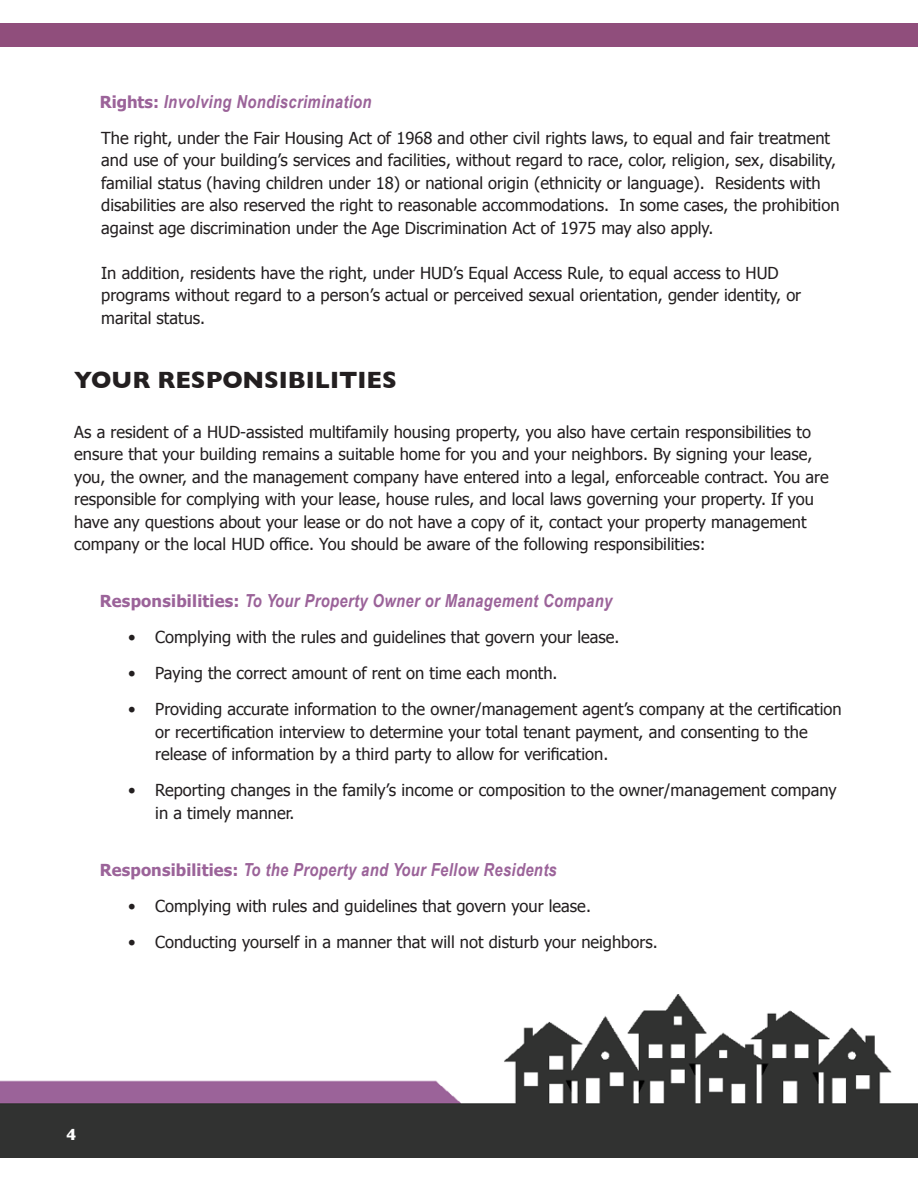
<style>
.page{position:relative;width:918px;height:1188px;background:#fff}
.page>*{position:absolute;margin:0;border:0;box-sizing:border-box;transform-origin:0 0}
.t1{font:700 24px "Gill Sans";color:#231f20}
.Subheads_a{font:italic 700 18px "Arial Narrow";letter-spacing:.02em;color:#9b6399}
.Body{font:16.5px/22.5px "Tahoma";color:#231f20}
.t2{font:700 16.5px "Gill Sans";color:#fff}
.s1{font-family:"Tahoma";font-style:normal;font-size:16.5px}
</style>
<div class="page">
<img style="left:0;top:994px;width:918px;height:164px">
<div style="left:0;top:23px;width:918px;height:24px;background:#904e7c"></div>
<p class="Subheads_a" style="left:100px;top:88px;width:273px"><span class="s1">Rights:</span> Involving Nondiscrimination</p>
<p class="Body" style="left:101px;top:126px;width:740px">The right, under the Fair Housing Act of 1968 and other civil rights laws, to equal and fair treatment and use of your building’s services and facilities, without regard to race, color, religion, sex, disability, familial status (having children under 18) or national origin (ethnicity or language). Residents with disabilities are also reserved the right to reasonable accommodations. In some cases, the prohibition against age discrimination under the Age Discrimination Act of 1975 may also apply.</p>
<p class="Body" style="left:101px;top:261px;width:702px">In addition, residents have the right, under HUD’s Equal Access Rule, to equal access to HUD programs without regard to a person’s actual or perceived sexual orientation, gender identity, or marital status.</p>
<p class="t1" style="left:74px;top:361px;width:324px">YOUR RESPONSIBILITIES</p>
<p class="Body" style="left:74px;top:420px;width:756px">As a resident of a HUD-assisted multifamily housing property, you also have certain responsibilities to ensure that your building remains a suitable home for you and your neighbors. By signing your lease, you, the owner, and the management company have entered into a legal, enforceable contract. You are responsible for complying with your lease, house rules, and local laws governing your property. If you have any questions about your lease or do not have a copy of it, contact your property management company or the local HUD office. You should be aware of the following responsibilities:</p>
<p class="Subheads_a" style="left:100px;top:587px;width:514px"><span class="s1">Responsibilities:</span> To Your Property Owner or Management Company</p>
<p class="Body" style="left:128px;top:625px;width:493px">• Complying with the rules and guidelines that govern your lease.</p>
<p class="Body" style="left:128px;top:661px;width:431px">• Paying the correct amount of rent on time each month.</p>
<p class="Body" style="left:155px;top:697px;width:688px;text-indent:-27px">• Providing accurate information to the owner/management agent’s company at the certification or recertification interview to determine your total tenant payment, and consenting to the release of information by a third party to allow for verification.</p>
<p class="Body" style="left:155px;top:778px;width:683px;text-indent:-27px">• Reporting changes in the family’s income or composition to the owner/management company in a timely manner.</p>
<p class="Subheads_a" style="left:100px;top:856px;width:459px"><span class="s1">Responsibilities:</span> To the Property and Your Fellow Residents</p>
<p class="Body" style="left:128px;top:894px;width:464px">• Complying with rules and guidelines that govern your lease.</p>
<p class="Body" style="left:128px;top:930px;width:531px">• Conducting yourself in a manner that will not disturb your neighbors.</p>
<p class="t2" style="left:66px;top:1121px;width:11px">4</p>
</div>
